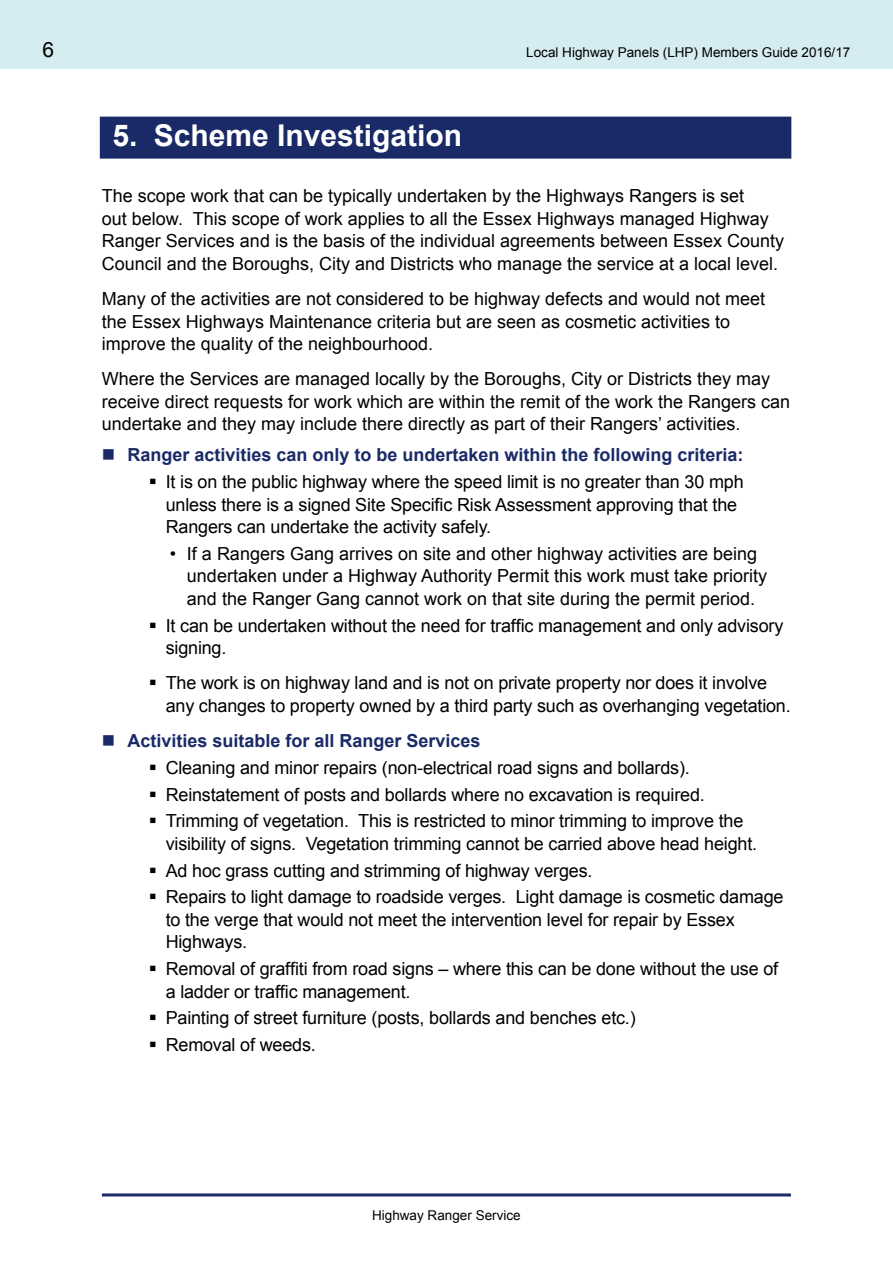
<style>
.page{position:relative;width:893px;height:1263px;background:#fff}
.page>*{position:absolute;margin:0;border:0;box-sizing:border-box;transform-origin:0 0}
.t1{font:700 30px "Arial";color:#fff}
.t2{font:21px "Arial";color:#000}
.t3{font:18px/22.5px "Arial";letter-spacing:-.01em;color:#000}
.t4{font:700 18px "Arial";color:#192a67}
.t5{font:13.5px "Arial";color:#000}
</style>
<div class="page">
<div style="left:0;top:0;width:893px;height:69px;background:#d5ecf0"></div>
<hr style="left:102px;top:1193px;width:689px;height:3px;background:#192a67">
<div style="left:100px;top:117px;width:691px;height:42px;background:#192a67"></div>
<p class="t2" style="left:43px;top:36px;width:13px">6</p>
<p class="t5" style="left:526px;top:44px;width:326px">Local Highway Panels (LHP) Members Guide 2016/17</p>
<h1 class="t1" style="left:113px;top:115px;width:351px">5. Scheme Investigation</h1>
<p class="t3" style="left:102px;top:185px;width:684px">The scope work that can be typically undertaken by the Highways Rangers is set<br>out below. This scope of work applies to all the Essex Highways managed Highway Ranger Services and is the basis of the individual agreements between Essex County Council and the Boroughs, City and Districts who manage the service at a local level.</p>
<p class="t3" style="left:102px;top:288px;width:665px">Many of the activities are not considered to be highway defects and would not meet the Essex Highways Maintenance criteria but are seen as cosmetic activities to improve the quality of the neighbourhood.</p>
<p class="t3" style="left:102px;top:368px;width:690px">Where the Services are managed locally by the Boroughs, City or Districts they may receive direct requests for work which are within the remit of the work the Rangers can undertake and they may include there directly as part of their Rangers’ activities.</p>
<p class="t4" style="left:127px;top:443px;width:618px">Ranger activities can only to be undertaken within the following criteria:</p>
<p class="t3" style="left:166px;top:471px;width:579px">It is on the public highway where the speed limit is no greater than 30 mph unless there is a signed Site Specific Risk Assessment approving that the<br>Rangers can undertake the activity safely.</p>
<p class="t3" style="left:187px;top:542px;width:582px;text-indent:-17px">• If a Rangers Gang arrives on site and other highway activities are being undertaken under a Highway Authority Permit this work must take priority and the Ranger Gang cannot work on that site during the permit period.</p>
<p class="t3" style="left:166px;top:614px;width:619px">It can be undertaken without the need for traffic management and only advisory signing.</p>
<p class="t3" style="left:166px;top:672px;width:627px">The work is on highway land and is not on private property nor does it involve any changes to property owned by a third party such as overhanging vegetation.</p>
<p class="t4" style="left:127px;top:729px;width:355px">Activities suitable for all Ranger Services</p>
<p class="t3" style="left:166px;top:754px;width:579px;line-height:26.7px">Cleaning and minor repairs (non-electrical road signs and bollards).<br>Reinstatement of posts and bollards where no excavation is required.<br>Trimming of vegetation. This is restricted to minor trimming to improve the</p>
<p class="t3" style="left:166px;top:830px;width:619px;line-height:26.7px">visibility of signs. Vegetation trimming cannot be carried above head height.<br>Ad hoc grass cutting and strimming of highway verges.<br>Repairs to light damage to roadside verges. Light damage is cosmetic damage</p>
<p class="t3" style="left:166px;top:908px;width:570px">to the verge that would not meet the intervention level for repair by Essex<br>Highways.</p>
<p class="t3" style="left:166px;top:958px;width:614px">Removal of graffiti from road signs – where this can be done without the use of a ladder or traffic management.</p>
<p class="t3" style="left:166px;top:1005px;width:472px;line-height:26.7px">Painting of street furniture (posts, bollards and benches etc.)<br>Removal of weeds.</p>
<p class="t5" style="left:372px;top:1206px;width:150px">Highway Ranger Service</p>
</div>
